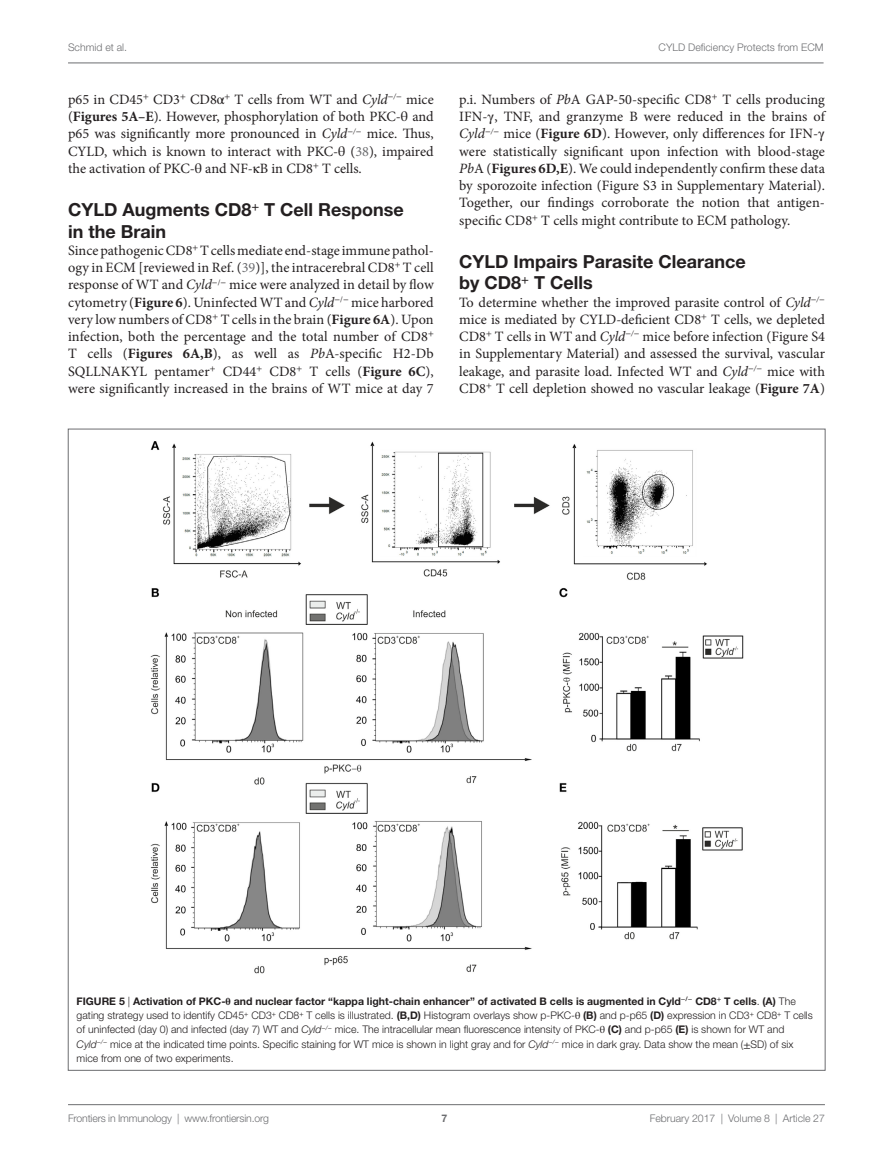
<style>
.page{position:relative;width:893px;height:1170px;background:#fff}
.page>*{position:absolute;margin:0;border:0;box-sizing:border-box;transform-origin:0 0}
.t1{font:700 18px/21px "Helvetica Neue LT Std";color:#231f20}
.t2{font:14.25px/17.2px "Minion Pro";color:#231f20;text-align:justify}
.t3{font:300 10.5px/14.2px "Helvetica Neue LT Std";color:#231f20}
.t4{font:300 10.5px "Helvetica Neue LT Std";color:#6c6d70}
.t5{font:700 10.5px "Helvetica Neue LT Std";color:#6c6d70}
.s1{font-family:"STIX General"}
.s2{font-style:italic}
.s3{font-weight:700}
.s4{color:#6c6d70}
.s5{font-family:"STIX General";font-weight:700}
.s6{font-family:"STIX General";font-weight:400}
</style>
<div class="page">
<img style="left:150px;top:441px;width:594px;height:533px">
<hr style="left:68px;top:1104px;width:757px;height:1px;background:#6c6d70">
<hr style="left:68px;top:63px;width:755px;height:1px;background:#6c6d70">
<p class="t4" style="left:68px;top:41px;width:61px">Schmid et al.</p>
<p class="t4" style="left:659px;top:41px;width:166px">CYLD Deficiency Protects from ECM</p>
<p class="t2" style="left:68px;top:91px;width:367px">p65 in CD45<sup>+</sup> CD3<sup>+</sup> CD8<span class="s1">α</span><sup>+</sup> T cells from WT and <span class="s2">Cyld</span><sup>−</sup><sup>/</sup><sup>−</sup> mice (<span class="s3">Figures 5A–E</span>). However, phosphorylation of both PKC-<span class="s1">θ</span> and p65 was significantly more pronounced in <span class="s2">Cyld</span><sup>−</sup><sup>/</sup><sup>−</sup> mice. Thus, CYLD, which is known to interact with PKC-<span class="s1">θ</span> (<span class="s4">38</span>), impaired the activation of PKC-<span class="s1">θ</span> and NF-<span class="s1">κ</span>B in CD8<sup>+</sup> T cells.</p>
<p class="t1" style="left:68px;top:199px;width:337px">CYLD Augments CD8<sup>+</sup> T Cell Response in the Brain</p>
<p class="t2" style="left:68px;top:242px;width:367px">Since pathogenic CD8<sup>+</sup> T cells mediate end-stage immune pathol&shy;ogy in ECM [reviewed in Ref. (<span class="s4">39</span>)], the intracerebral CD8<sup>+</sup> T cell response of WT and <span class="s2">Cyld</span><sup>−</sup><sup>/</sup><sup>−</sup> mice were analyzed in detail by flow cytometry (<span class="s3">Figure 6</span>). Uninfected WT and <span class="s2">Cyld</span><sup>−</sup><sup>/</sup><sup>−</sup> mice harbored very low numbers of CD8<sup>+</sup> T cells in the brain (<span class="s3">Figure 6A</span>). Upon infection, both the percentage and the total number of CD8<sup>+ </sup>T cells (<span class="s3">Figures 6A,B</span>), as well as <span class="s2">Pb</span>A-specific H2-Db SQLLNAKYL pentamer<sup>+</sup> CD44<sup>+</sup> CD8<sup>+</sup> T cells (<span class="s3">Figure 6C</span>), were significantly increased in the brains of WT mice at day 7</p>
<p class="t2" style="left:459px;top:91px;width:367px">p.i. Numbers of <span class="s2">Pb</span>A GAP-50-specific CD8<sup>+</sup> T cells producing IFN-<span class="s1">γ</span>, TNF, and granzyme B were reduced in the brains of <span class="s2">Cyld</span><sup>−</sup><sup>/</sup><sup>−</sup> mice (<span class="s3">Figure 6D</span>). However, only differences for IFN-<span class="s1">γ </span>were statistically significant upon infection with blood-stage <span class="s2">Pb</span>A (<span class="s3">Figures 6D,E</span>). We could independently confirm these data by sporozoite infection (Figure S3 in Supplementary Material).<br>Together, our findings corroborate the notion that antigen&shy;specific CD8<sup>+</sup> T cells might contribute to ECM pathology.</p>
<p class="t1" style="left:459px;top:251px;width:288px">CYLD Impairs Parasite Clearance by CD8<sup>+</sup> T Cells</p>
<p class="t2" style="left:459px;top:293px;width:367px">To determine whether the improved parasite control of <span class="s2">Cyld</span><sup>−</sup><sup>/</sup><sup>− </sup>mice is mediated by CYLD<span class="s2">-</span>deficient CD8<sup>+</sup> T cells, we depleted CD8<sup>+</sup> T cells in WT and <span class="s2">Cyld</span><sup>−</sup><sup>/</sup><sup>−</sup> mice before infection (Figure S4 in Supplementary Material) and assessed the survival, vascular leakage, and parasite load. Infected WT and <span class="s2">Cyld</span><sup>−</sup><sup>/</sup><sup>−</sup> mice with CD8<sup>+</sup> T cell depletion showed no vascular leakage (<span class="s3">Figure 7A</span>)</p>
<p class="t3" style="left:77px;top:993px;width:738px"><span class="s3">Figure 5</span> | <span class="s3">Activation of PKC-</span><span class="s5">θ</span> <span class="s3">and nuclear factor “kappa light-chain enhancer” of activated B cells is augmented in Cyld</span><sup>−</sup><sup>/</sup><sup>−</sup> <span class="s3">CD8</span><sup>+</sup> <span class="s3">T cells</span>. <span class="s3">(A)</span> The gating strategy used to identify CD45<sup>+</sup> CD3<sup>+</sup> CD8<sup>+</sup> T cells is illustrated. <span class="s3">(B,D)</span> Histogram overlays show p-PKC-<span class="s6">θ</span> <span class="s3">(B)</span> and p-p65 <span class="s3">(D)</span> expression in CD3<sup>+</sup> CD8<sup>+</sup> T cells of uninfected (day 0) and infected (day 7) WT and <span class="s2">Cyld</span><sup>−</sup><sup>/</sup><sup>−</sup> mice. The intracellular mean fluorescence intensity of PKC-<span class="s6">θ</span> <span class="s3">(C)</span> and p-p65 <span class="s3">(E)</span> is shown for WT and <span class="s2">Cyld</span><sup>−</sup><sup>/</sup><sup>−</sup> mice at the indicated time points. Specific staining for WT mice is shown in light gray and for <span class="s2">Cyld</span><sup>−</sup><sup>/</sup><sup>−</sup> mice in dark gray. Data show the mean (<span class="s6">±</span>SD) of six mice from one of two experiments.</p>
<p class="t4" style="left:68px;top:1111px;width:203px">Frontiers in Immunology | www.frontiersin.org</p>
<p class="t4" style="left:650px;top:1111px;width:177px">February 2017 | Volume 8 | Article 27</p>
<p class="t5" style="left:441px;top:1111px;width:7px">7</p>
</div>
